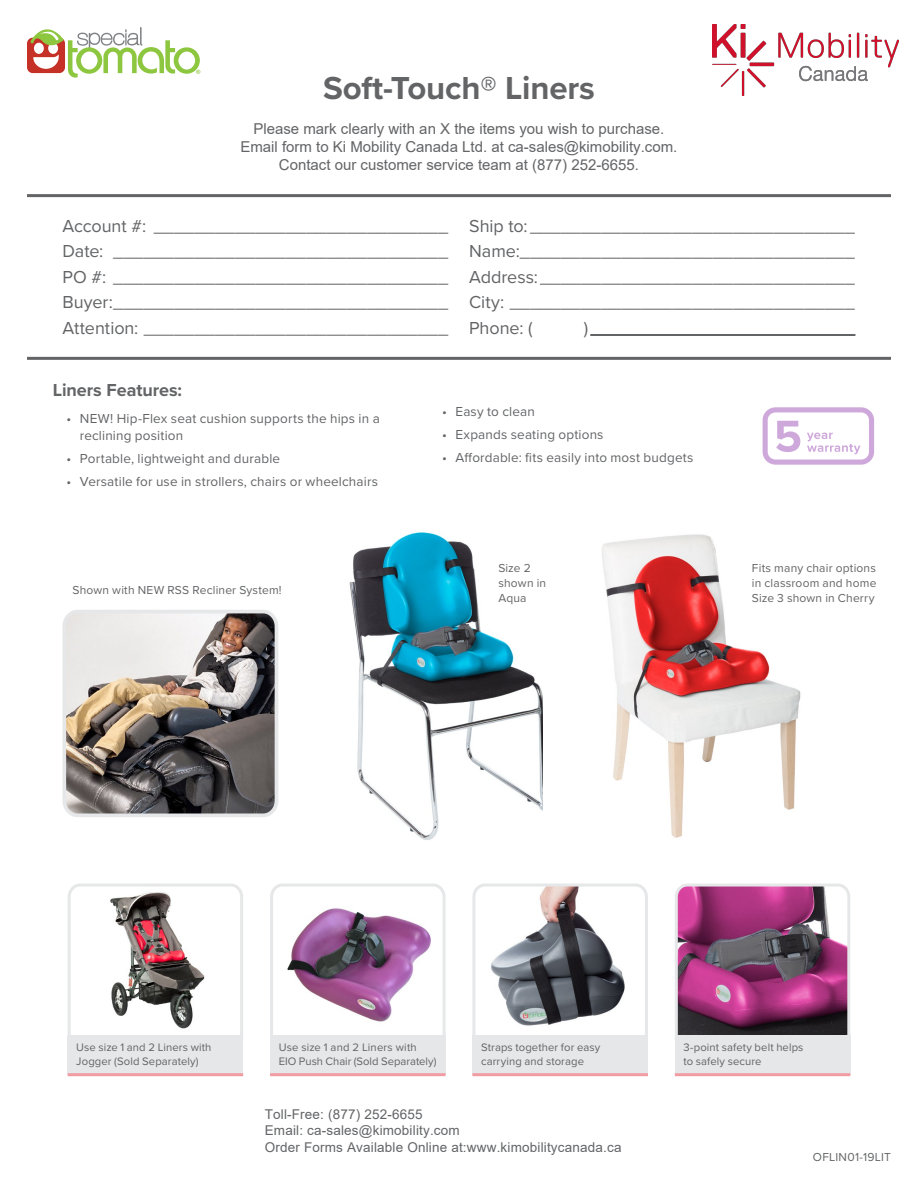
<style>
.page{position:relative;width:918px;height:1188px;background:#fff}
.page>*{position:absolute;margin:0;border:0;box-sizing:border-box;transform-origin:0 0}
.t1{font:700 33px "Proxima Nova";letter-spacing:-.005em;color:#636466}
.t2{font:18px/25.5px "Proxima Nova";color:#636466;text-align:justify}
.t3{font:700 18px "Proxima Nova";letter-spacing:-.005em;color:#636466}
.t4{font:15px/18px "Arial";color:#636466;text-align:center}
.t5{font:13.5px/16.5px "Proxima Nova";letter-spacing:.01em;color:#636466}
.t6{font:13.5px/16.2px "Arial";letter-spacing:.015em;color:#636466}
.t7{font:12px/15px "Proxima Nova";letter-spacing:.015em;color:#636466;text-align:justify}
.t8{font:11.25px/13.5px "Proxima Nova";letter-spacing:.01em;color:#636466}
</style>
<div class="page">
<img style="left:602px;top:534px;width:199px;height:304px">
<hr style="left:27px;top:194px;width:864px;height:3px;background:#636466">
<hr style="left:27px;top:357px;width:864px;height:3px;background:#636466">
<svg style="left:591px;top:334px;width:264px;height:1px"></svg>
<div style="left:27px;top:38px;width:38px;height:35px;background:#c63127;border-radius:6px"></div>
<svg style="left:31px;top:27px;width:169px;height:51px"></svg>
<img style="left:110px;top:892px;width:95px;height:137px">
<div style="left:68px;top:884px;width:175px;height:168px;border:3px solid #e6e7e8;border-radius:11px"></div>
<div style="left:68px;top:1035px;width:175px;height:40px;background:#e6e7e8"></div>
<hr style="left:68px;top:1073px;width:175px;height:3px;background:#f09ca2">
<img style="left:274px;top:888px;width:168px;height:134px">
<div style="left:270px;top:884px;width:176px;height:168px;border:3px solid #e6e7e8;border-radius:11px"></div>
<div style="left:270px;top:1035px;width:176px;height:40px;background:#e6e7e8"></div>
<hr style="left:270px;top:1073px;width:176px;height:3px;background:#f09ca2">
<img style="left:477px;top:888px;width:148px;height:138px">
<div style="left:472px;top:884px;width:176px;height:168px;border:3px solid #e6e7e8;border-radius:11px"></div>
<div style="left:472px;top:1035px;width:176px;height:40px;background:#e6e7e8"></div>
<hr style="left:472px;top:1073px;width:176px;height:3px;background:#f09ca2">
<img style="left:679px;top:885px;width:167px;height:150px">
<div style="left:675px;top:884px;width:175px;height:168px;border:3px solid #e6e7e8;border-radius:11px"></div>
<div style="left:675px;top:1035px;width:175px;height:40px;background:#e6e7e8"></div>
<hr style="left:675px;top:1073px;width:175px;height:3px;background:#f09ca2">
<img style="left:349px;top:532px;width:194px;height:308px">
<img style="left:67px;top:615px;width:206px;height:197px">
<div style="left:62px;top:610px;width:216px;height:207px;border:4px solid #e6e7e8;border-radius:14px"></div>
<div style="left:763px;top:407px;width:111px;height:58px;border:5px solid #cfa8db;border-radius:10px"></div>
<svg style="left:776px;top:421px;width:24px;height:31px"></svg>
<svg style="left:807px;top:433px;width:53px;height:21px"></svg>
<img style="left:713px;top:25px;width:186px;height:70px">
<h1 class="t1" style="left:323px;top:63px;width:273px">Soft-Touch® Liners</h1>
<p class="t4" style="left:240px;top:119px;width:439px">Please mark clearly with an X the items you wish to purchase.<br>Email form to Ki Mobility Canada Ltd. at ca-sales@kimobility.com.<br>Contact our customer service team at (877) 252-6655.</p>
<p class="t2" style="left:62px;top:212px;width:387px">Account #: _____________________________ Date: _________________________________ PO #: _________________________________ Buyer:_________________________________ Attention: ______________________________</p>
<p class="t2" style="left:469px;top:212px;width:387px">Ship to:________________________________ Name:_________________________________ Address:_______________________________ City: __________________________________ Phone: (</p>
<p class="t3" style="left:53px;top:377px;width:131px">Liners Features:</p>
<p class="t5" style="left:80px;top:410px;width:301px;text-indent:-14px">• NEW! Hip-Flex seat cushion supports the hips in a reclining position</p>
<p class="t5" style="left:66px;top:450px;width:215px">• Portable, lightweight and durable</p>
<p class="t5" style="left:66px;top:473px;width:313px">• Versatile for use in strollers, chairs or wheelchairs</p>
<p class="t7" style="left:72px;top:582px;width:211px">Shown with NEW RSS Recliner System!</p>
<p class="t5" style="left:442px;top:402px;width:94px">• Easy to clean</p>
<p class="t5" style="left:442px;top:426px;width:163px">• Expands seating options</p>
<p class="t5" style="left:442px;top:449px;width:253px">• Affordable: fits easily into most budgets</p>
<p class="t7" style="left:498px;top:560px;width:49px;text-align:left">Size 2 shown in<br>Aqua</p>
<p class="t7" style="left:752px;top:560px;width:126px">Fits many chair options in classroom and home Size 3 shown in Cherry</p>
<p class="t8" style="left:76px;top:1040px;width:137px">Use size 1 and 2 Liners with<br>Jogger (Sold Separately)</p>
<p class="t8" style="left:279px;top:1040px;width:159px">Use size 1 and 2 Liners with<br>EIO Push Chair (Sold Separately)</p>
<p class="t8" style="left:481px;top:1040px;width:121px">Straps together for easy carrying and storage</p>
<p class="t8" style="left:683px;top:1040px;width:122px">3-point safety belt helps to safely secure</p>
<p class="t6" style="left:265px;top:1106px;width:358px">Toll-Free: (877) 252-6655<br>Email: ca-sales@kimobility.com<br>Order Forms Available Online at:www.kimobilitycanada.ca</p>
<p class="t7" style="left:813px;top:1149px;width:80px">OFLIN01-19LIT</p>
</div>
